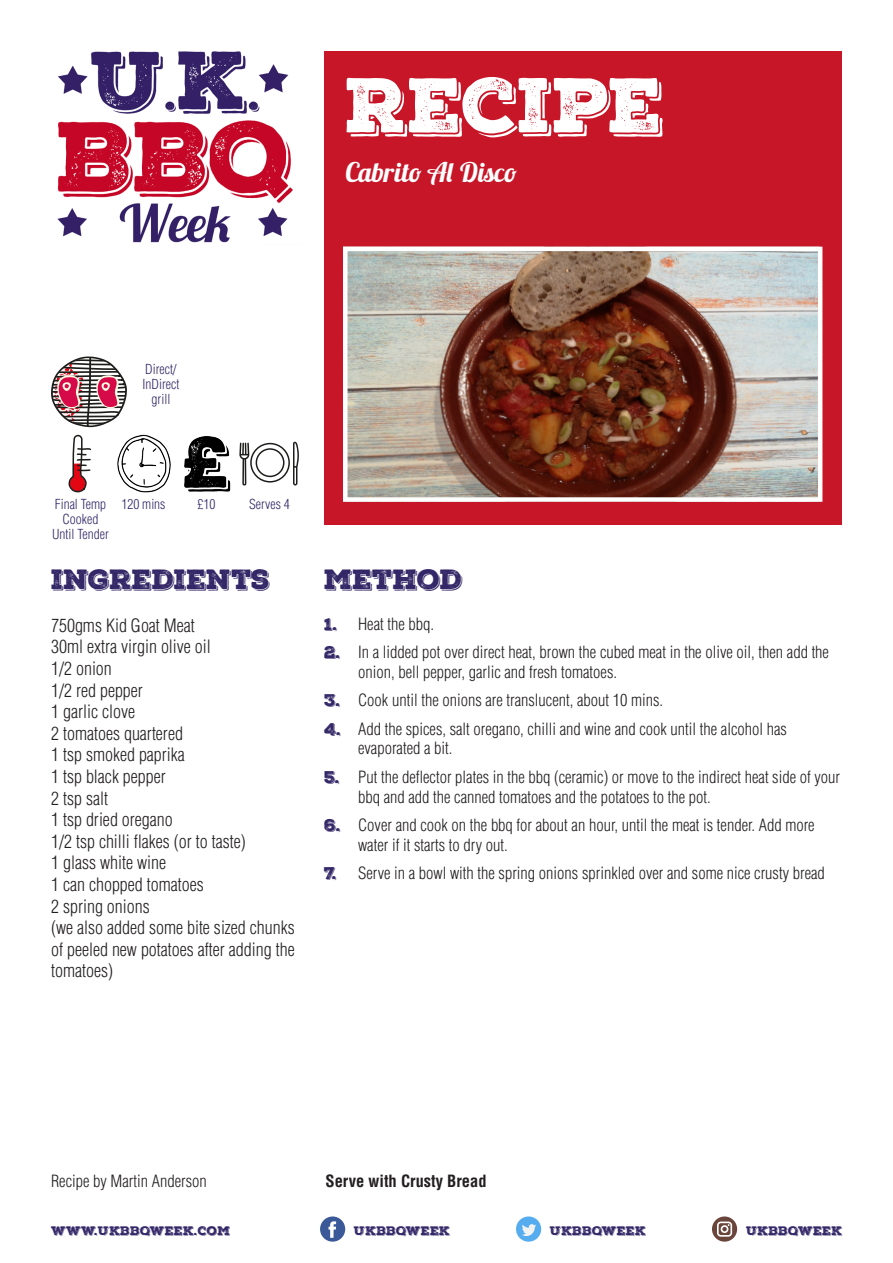
<style>
.page{position:relative;width:893px;height:1263px;background:#fff}
.page>*{position:absolute;margin:0;border:0;box-sizing:border-box;transform-origin:0 0}
.t1{font:75px "Nexa Rust Slab Black Shadow 01";letter-spacing:-.01em;color:#fff}
.Heading{font:27px "Nexa Rust Slab Black Shadow 01";color:#332767}
.Recipe{font:27px "Lobster 1.3";color:#fff}
.Ingredients{font:300 condensed 18px/21.6px "Helvetica LT Std";color:#231f20;text-align:justify}
.Recipe_From{font:300 condensed 16.5px/19.8px "Helvetica LT Std";color:#231f20}
.Recipe_From-2{font:700 condensed 16.5px "Helvetica LT Std";color:#231f20}
.Info{font:300 condensed 13.5px/15px "Helvetica LT Std";color:#332767}
.t2{font:12px "Nexa Rust Slab Black Shadow 01";letter-spacing:.03em;color:#332767}
.s1{font-family:"Nexa Rust Slab Black Shadow 01";font-weight:400;font-stretch:normal;color:#332767}
</style>
<div class="page">
<img style="left:57px;top:51px;width:236px;height:192px">
<div style="left:320px;top:1216px;width:25px;height:26px;background:#3b5998;border-radius:50%"></div>
<svg style="left:329px;top:1221px;width:7px;height:17px"></svg>
<div style="left:516px;top:1216px;width:25px;height:26px;background:#55acee;border-radius:50%"></div>
<svg style="left:522px;top:1224px;width:14px;height:12px"></svg>
<svg style="left:712px;top:1216px;width:25px;height:26px"></svg>
<div style="left:324px;top:51px;width:518px;height:473px;background:#c71628"></div>
<svg style="left:51px;top:356px;width:76px;height:71px"></svg>
<img style="left:117px;top:435px;width:54px;height:57px">
<svg style="left:69px;top:435px;width:22px;height:57px"></svg>
<img style="left:184px;top:436px;width:47px;height:56px">
<svg style="left:239px;top:442px;width:60px;height:43px"></svg>
<img style="left:348px;top:252px;width:469px;height:245px">
<div style="left:343px;top:247px;width:479px;height:255px;border:4px solid #fff"></div>
<p class="t1" style="left:345px;top:55px;width:319px">RECIPE</p>
<p class="Recipe" style="left:345px;top:155px;width:172px">Cabrito Al Disco</p>
<p class="Info" style="left:143px;top:362px;width:38px">Direct/<br>InDirect</p>
<p class="Info" style="left:152px;top:392px;width:20px">grill</p>
<p class="Info" style="left:55px;top:497px;width:53px">Final Temp</p>
<p class="Info" style="left:62px;top:512px;width:37px">Cooked</p>
<p class="Info" style="left:52px;top:527px;width:58px">Until Tender</p>
<p class="Info" style="left:121px;top:497px;width:46px">120 mins</p>
<p class="Info" style="left:197px;top:497px;width:19px">£10</p>
<p class="Info" style="left:249px;top:497px;width:42px">Serves 4</p>
<p class="Heading" style="left:51px;top:561px;width:220px">INGREDIENTS</p>
<p class="Ingredients" style="left:51px;top:614px;width:145px">750gms Kid Goat Meat</p>
<p class="Ingredients" style="left:51px;top:636px;width:161px">30ml extra virgin olive oil</p>
<p class="Ingredients" style="left:51px;top:657px;width:62px">1/2 onion</p>
<p class="Ingredients" style="left:51px;top:679px;width:93px">1/2 red pepper</p>
<p class="Ingredients" style="left:51px;top:701px;width:85px">1 garlic clove</p>
<p class="Ingredients" style="left:51px;top:722px;width:133px">2 tomatoes quartered</p>
<p class="Ingredients" style="left:51px;top:744px;width:135px">1 tsp smoked paprika</p>
<p class="Ingredients" style="left:51px;top:765px;width:116px">1 tsp black pepper</p>
<p class="Ingredients" style="left:51px;top:787px;width:58px">2 tsp salt</p>
<p class="Ingredients" style="left:51px;top:809px;width:123px">1 tsp dried oregano</p>
<p class="Ingredients" style="left:51px;top:830px;width:196px">1/2 tsp chilli flakes (or to taste)</p>
<p class="Ingredients" style="left:51px;top:852px;width:116px">1 glass white wine</p>
<p class="Ingredients" style="left:51px;top:873px;width:154px">1 can chopped tomatoes</p>
<p class="Ingredients" style="left:51px;top:895px;width:100px">2 spring onions</p>
<p class="Ingredients" style="left:51px;top:917px;width:245px">(we also added some bite sized chunks of peeled new potatoes after adding the tomatoes)</p>
<p class="Heading" style="left:324px;top:561px;width:140px">METHOD</p>
<p class="Recipe_From" style="left:324px;top:614px;width:112px"><span class="s1">1.</span> Heat the bbq.</p>
<p class="Recipe_From" style="left:358px;top:642px;width:472px;text-indent:-34px"><span class="s1">2.</span> In a lidded pot over direct heat, brown the cubed meat in the olive oil, then add the onion, bell pepper, garlic and fresh tomatoes.</p>
<p class="Recipe_From" style="left:324px;top:690px;width:341px"><span class="s1">3.</span> Cook until the onions are translucent, about 10 mins.</p>
<p class="Recipe_From" style="left:358px;top:719px;width:430px;text-indent:-34px"><span class="s1">4.</span> Add the spices, salt oregano, chilli and wine and cook until the alcohol has evaporated a bit.</p>
<p class="Recipe_From" style="left:358px;top:767px;width:483px;text-indent:-34px"><span class="s1">5.</span> Put the deflector plates in the bbq (ceramic) or move to the indirect heat side of your bbq and add the canned tomatoes and the potatoes to the pot.</p>
<p class="Recipe_From" style="left:358px;top:815px;width:458px;text-indent:-34px"><span class="s1">6.</span> Cover and cook on the bbq for about an hour, until the meat is tender. Add more water if it starts to dry out.</p>
<p class="Recipe_From" style="left:324px;top:863px;width:502px"><span class="s1">7.</span> Serve in a bowl with the spring onions sprinkled over and some nice crusty bread</p>
<p class="Recipe_From" style="left:51px;top:1171px;width:157px">Recipe by Martin Anderson</p>
<p class="Recipe_From-2" style="left:326px;top:1170px;width:163px">Serve with Crusty Bread</p>
<p class="t2" style="left:51px;top:1222px;width:180px">WWW.UKBBQWEEK.COM</p>
<p class="t2" style="left:354px;top:1222px;width:97px">UKBBQWEEK</p>
<p class="t2" style="left:550px;top:1222px;width:97px">UKBBQWEEK</p>
<p class="t2" style="left:746px;top:1222px;width:97px">UKBBQWEEK</p>
</div>
